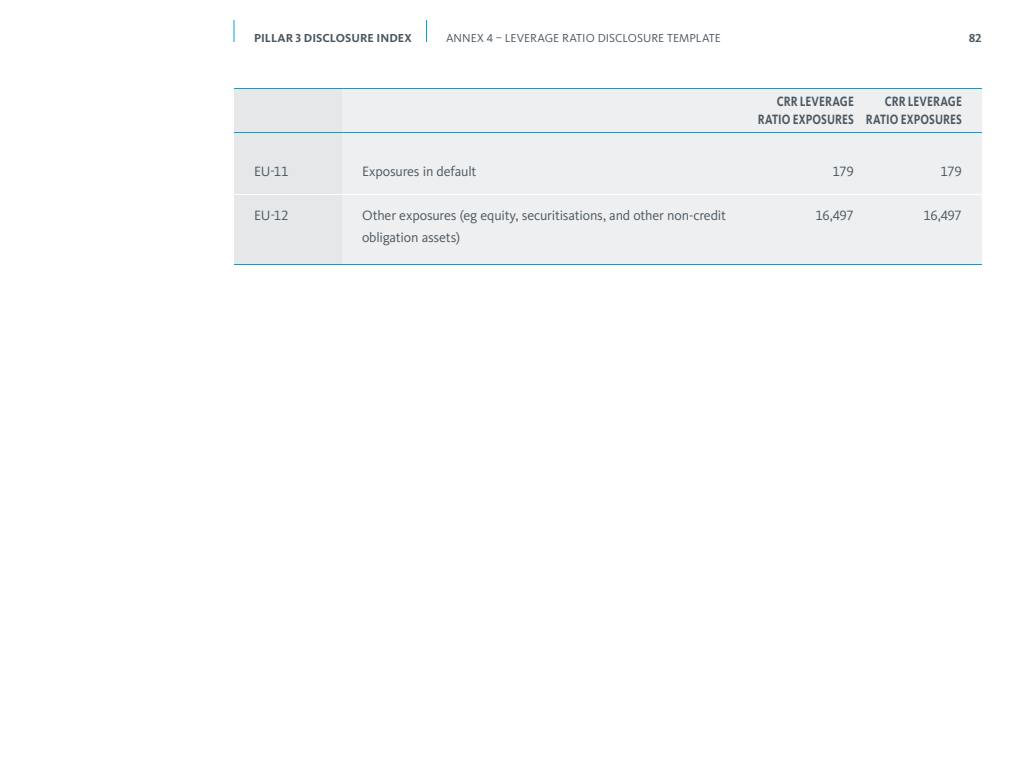
<style>
.page{position:relative;width:1024px;height:768px;background:#fff}
.page>*{position:absolute;margin:0;border:0;box-sizing:border-box;transform-origin:0 0}
.t1{font:14px/22px "Kievit OT";letter-spacing:-.015em;color:#4b5760}
.t2{font:700 14px/18px "Kievit OT";letter-spacing:.005em;color:#4b5760;text-align:right;scale:.8 1}
.t3{font:12px "Kievit OT";letter-spacing:.005em;color:#4b5760}
.t4{font:700 12px "Kievit OT";letter-spacing:.005em;color:#4b5760}
</style>
<div class="page">
<svg style="left:234px;top:20px;width:1px;height:22px"></svg>
<div style="left:234px;top:88px;width:108px;height:638px;background:#e5e7e8"></div>
<div style="left:342px;top:88px;width:640px;height:638px;background:#eeeff0"></div>
<svg style="left:426px;top:20px;width:1px;height:22px"></svg>
<div style="left:232px;top:264px;width:752px;height:464px;background:#fff"></div>
<hr style="left:234px;top:88px;width:748px;height:1px;background:#00a0dd">
<hr style="left:234px;top:132px;width:748px;height:1px;background:#00a0dd">
<hr style="left:234px;top:264px;width:748px;height:1px;background:#00a0dd">
<hr style="left:234px;top:194px;width:748px;height:1px;background:#fff">
<p class="t4" style="left:254px;top:31px;width:159px">PILLAR 3 DISCLOSURE INDEX</p>
<p class="t4" style="left:969px;top:31px;width:15px">82</p>
<p class="t3" style="left:446px;top:31px;width:276px">ANNEX 4 – LEVERAGE RATIO DISCLOSURE TEMPLATE</p>
<p class="t1" style="left:254px;top:161px;width:36px">EU-11</p>
<p class="t1" style="left:362px;top:161px;width:116px">Exposures in default</p>
<p class="t1" style="left:254px;top:205px;width:36px">EU-12</p>
<p class="t1" style="left:362px;top:205px;width:365px">Other exposures (eg equity, securitisations, and other non-credit obligation assets)</p>
<p class="t2" style="left:758px;top:92px;width:122px">CRR LEVERAGE<br>RATIO EXPOSURES</p>
<p class="t2" style="left:866px;top:92px;width:122px">CRR LEVERAGE<br>RATIO EXPOSURES</p>
<p class="t1" style="left:833px;top:161px;width:23px">179</p>
<p class="t1" style="left:815px;top:205px;width:40px">16,497</p>
<p class="t1" style="left:941px;top:161px;width:23px">179</p>
<p class="t1" style="left:923px;top:205px;width:40px">16,497</p>
</div>
